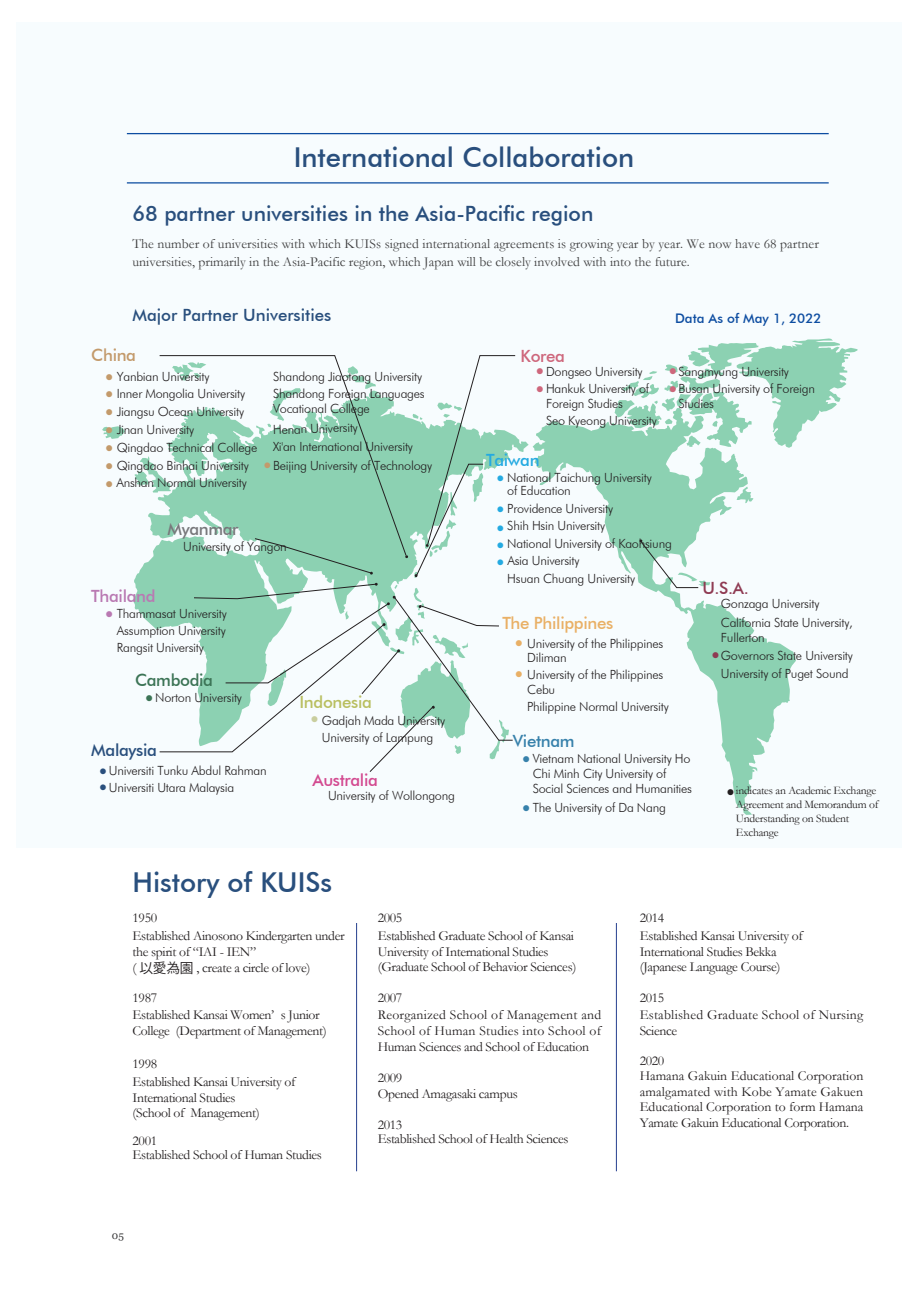
<style>
.page{position:relative;width:919px;height:1289px;background:#fff}
.page>*{position:absolute;margin:0;border:0;box-sizing:border-box;transform-origin:0 0}
.t1{font:500 27.45px "Futura BT";color:#294f7d}
.t2{font:500 21px "Futura BT";color:#294f7d}
.t3{font:500 16.8px "Futura BT";color:#294f7d}
.t4{font:500 16.8px "Futura BT";letter-spacing:-.02em;color:#e9b066}
.t5{font:500 16.8px "Futura BT";letter-spacing:-.02em;color:#b9bf61}
.t6{font:500 16.8px "Futura BT";letter-spacing:-.02em;color:#d34a90}
.t7{font:500 16.8px "Futura BT";letter-spacing:-.02em;color:#b979b2}
.t8{font:500 16.8px "Futura BT";letter-spacing:-.02em;color:#3c7456}
.t9{font:500 16.8px "Futura BT";letter-spacing:-.02em;color:#294f7d}
.t10{font:500 16.8px "Futura BT";letter-spacing:-.02em;color:#77787b}
.t11{font:500 16.8px "Futura BT";letter-spacing:-.02em;color:#3781ab}
.t12{font:500 16.8px "Futura BT";letter-spacing:-.02em;color:#24aae1}
.t13{font:500 16.8px "Futura BT";color:#8f3b53}
.t14{font:500 16.8px "Futura BT";letter-spacing:-.02em;color:#c39a6b}
.t15{font:500 16.8px "Futura BT";letter-spacing:-.02em;color:#ce677c}
.t16{font:13.65px/15.8px "Garamond";letter-spacing:-.025em;color:#231f20}
.t17{font:13.65px/17.9px "Garamond";letter-spacing:.005em;color:#3e3e3f}
.t18{font:13.65px/15.8px "Garamond";letter-spacing:.015em;color:#231f20}
.t19{font:500 13.2px "Futura BT";color:#0d4da1}
.t20{font:300 12.6px/14.7px "Futura BT";letter-spacing:-.02em;color:#231f20}
.t21{font:11.55px/13.6px "Garamond";letter-spacing:-.02em;color:#231f20}
.t22{font:10.5px "Georgia";color:#3e3e3f}
.s1{font-family:"Garamond";font-weight:400;font-size:13.65px;color:#c39a6b}
.s2{font-family:"Garamond";font-weight:400;font-size:13.2px;color:#c39a6b}
.s3{font-family:"Garamond";font-weight:400;font-size:13.65px;color:#b979b2}
.s4{font-family:"Garamond";font-weight:400;font-size:13.65px;color:#3c7456}
.s5{font-family:"Garamond";font-weight:400;font-size:13.2px;color:#294f7d}
.s6{font-family:"Garamond";font-weight:400;font-size:13.65px;color:#c9ce9e}
.s7{font-family:"Garamond";font-weight:400;font-size:13.65px;color:#ce677c}
.s8{font-family:"Garamond";font-weight:400;font-size:13.2px;color:#24aae1}
.s9{font-family:"Garamond";font-weight:400;font-size:13.65px;color:#e9b066}
.s10{font-family:"Garamond";font-weight:400;font-size:13.65px;color:#3781ab}
.s11{font-family:"Garamond";font-weight:400;font-size:13.65px;color:#8f3b53}
.s12{font-family:"Koz Go Pr 6 N"}
</style>
<div class="page">
<div style="left:17px;top:23px;width:885px;height:825px;background:#f7fcfe"></div>
<svg style="left:102px;top:426px;width:23px;height:13px"></svg>
<svg style="left:532px;top:420px;width:263px;height:388px"></svg>
<svg style="left:736px;top:486px;width:17px;height:17px"></svg>
<svg style="left:742px;top:806px;width:10px;height:8px"></svg>
<svg style="left:614px;top:338px;width:243px;height:110px"></svg>
<svg style="left:639px;top:539px;width:71px;height:49px"></svg>
<svg style="left:135px;top:355px;width:380px;height:417px"></svg>
<hr style="left:127px;top:182px;width:701px;height:1px;background:#0d4da1">
<hr style="left:127px;top:133px;width:701px;height:1px;background:#0d4da1">
<hr style="left:616px;top:923px;width:1px;height:248px;background:#253f8e">
<hr style="left:356px;top:923px;width:1px;height:248px;background:#253f8e">
<h1 class="t1" style="left:294px;top:140px;width:342px">International Collaboration</h1>
<h2 class="t2" style="left:132px;top:201px;width:462px">68 partner universities in the Asia-Pacific region</h2>
<p class="t17" style="left:132px;top:234px;width:688px">The number of universities with which KUISs signed international agreements is growing year by year. We now have 68 partner universities, primarily in the Asia-Pacific region, which Japan will be closely involved with into the future.</p>
<h3 class="t3" style="left:132px;top:305px;width:200px">Major Partner Universities</h3>
<h3 class="t14" style="left:91px;top:345px;width:46px">China</h3>
<p class="t20" style="left:105px;top:369px;width:106px"><span class="s1">●</span> Yanbian University</p>
<p class="t20" style="left:105px;top:386px;width:141px"><span class="s1">●</span> Inner Mongolia University</p>
<p class="t20" style="left:105px;top:404px;width:140px"><span class="s1">●</span> Jiangsu Ocean University</p>
<p class="t20" style="left:105px;top:422px;width:90px"><span class="s1">●</span> Jinan University</p>
<p class="t20" style="left:105px;top:440px;width:154px"><span class="s1">●</span> Qingdao Technical College</p>
<p class="t20" style="left:273px;top:367px;width:153px;line-height:17.9px">Shandong Jiaotong University<br>Shandong Foreign Languages</p>
<p class="t20" style="left:273px;top:401px;width:98px">Vocational College</p>
<p class="t20" style="left:273px;top:422px;width:86px;rotate:-2deg">Henan University</p>
<p class="t20" style="left:273px;top:439px;width:141px">Xi'an International University</p>
<p class="t20" style="left:263px;top:457px;width:170px"><span class="s2">●</span>Beijing University of Technology</p>
<p class="t20" style="left:105px;top:457px;width:145px"><span class="s1">●</span> Qingdao Binhai University</p>
<p class="t20" style="left:105px;top:475px;width:143px"><span class="s1">●</span> Anshan Normal University</p>
<h3 class="t10" style="left:167px;top:518px;width:72px">Myanmar</h3>
<h3 class="t7" style="left:91px;top:585px;width:66px">Thailand</h3>
<p class="t20" style="left:183px;top:539px;width:105px">University of Yangon</p>
<p class="t20" style="left:117px;top:605px;width:111px;line-height:16.6px;text-align:justify;text-indent:-12px"><span class="s3">●</span> Thammasat University Assumption University Rangsit University</p>
<h3 class="t8" style="left:135px;top:669px;width:80px">Cambodia</h3>
<p class="t20" style="left:145px;top:690px;width:98px"><span class="s4">●</span> Norton University</p>
<h3 class="t9" style="left:91px;top:740px;width:67px">Malaysia</h3>
<p class="t20" style="left:99px;top:763px;width:169px"><span class="s5">●</span> Universiti Tunku Abdul Rahman</p>
<p class="t20" style="left:99px;top:780px;width:137px"><span class="s5">●</span> Universiti Utara Malaysia</p>
<h3 class="t5" style="left:299px;top:691px;width:74px">Indonesia</h3>
<p class="t20" style="left:310px;top:712px;width:136px;line-height:16.8px;text-align:center"><span class="s6">●</span> Gadjah Mada University<br>University of Lampung</p>
<h3 class="t6" style="left:312px;top:770px;width:67px">Australia</h3>
<p class="t20" style="left:328px;top:788px;width:128px">University of Wollongong</p>
<h1 class="t1" style="left:132px;top:865px;width:201px">History of KUISs</h1>
<p class="t16" style="left:132px;top:909px;width:26px">1950</p>
<p class="t16" style="left:377px;top:909px;width:26px">2005</p>
<h3 class="t15" style="left:520px;top:346px;width:46px">Korea</h3>
<p class="t20" style="left:536px;top:364px;width:108px"><span class="s7">●</span> Dongseo University</p>
<p class="t20" style="left:546px;top:413px;width:112px">Seo Kyeong University</p>
<p class="t20" style="left:546px;top:381px;width:105px;text-indent:-10px"><span class="s7">●</span> Hankuk University of<br>Foreign Studies</p>
<h3 class="t12" style="left:486px;top:450px;width:55px">Taiwan</h3>
<p class="t19" style="left:675px;top:310px;width:148px">Data As of May 1, 2022</p>
<p class="t20" style="left:668px;top:364px;width:122px"><span class="s7">●</span>Sangmyung University</p>
<p class="t20" style="left:678px;top:381px;width:138px;text-indent:-10px"><span class="s7">●</span>Busan University of Foreign<br>Studies</p>
<p class="t20" style="left:496px;top:470px;width:157px"><span class="s8">●</span> National Taichung University</p>
<p class="t20" style="left:507px;top:483px;width:65px">of Education</p>
<p class="t20" style="left:496px;top:501px;width:118px"><span class="s8">●</span> Providence University</p>
<p class="t20" style="left:496px;top:518px;width:110px"><span class="s8">●</span> Shih Hsin University</p>
<p class="t20" style="left:496px;top:536px;width:177px"><span class="s8">●</span> National University of Kaohsiung</p>
<p class="t20" style="left:496px;top:553px;width:85px"><span class="s8">●</span> Asia University</p>
<p class="t20" style="left:507px;top:571px;width:129px">Hsuan Chuang University</p>
<h3 class="t4" style="left:502px;top:613px;width:112px">The Philippines</h3>
<p class="t20" style="left:527px;top:635px;width:137px;text-indent:-12px"><span class="s9">●</span> University of the Philippines<br>Diliman</p>
<p class="t20" style="left:527px;top:667px;width:137px;text-indent:-12px"><span class="s9">●</span> University of the Philippines<br>Cebu</p>
<p class="t20" style="left:527px;top:698px;width:143px">Philippine Normal University</p>
<h3 class="t11" style="left:513px;top:731px;width:63px">Vietnam</h3>
<p class="t20" style="left:532px;top:751px;width:161px;text-indent:-11px"><span class="s10">●</span> Vietnam National University Ho<br>Chi Minh City University of<br>Social Sciences and Humanities</p>
<p class="t20" style="left:522px;top:799px;width:145px"><span class="s10">●</span> The University of Da Nang</p>
<h3 class="t13" style="left:702px;top:577px;width:48px">U.S.A.</h3>
<p class="t20" style="left:720px;top:594px;width:133px;line-height:18.8px">Gonzaga University<br>California State University,</p>
<p class="t20" style="left:720px;top:630px;width:45px">Fullerton</p>
<p class="t20" style="left:711px;top:647px;width:143px"><span class="s11">●</span>Governors State University</p>
<p class="t20" style="left:720px;top:666px;width:129px">University of Puget Sound</p>
<p class="t21" style="left:736px;top:783px;width:144px">indicates an Academic Exchange<br>Agreement and Memorandum of<br>Understanding on Student<br>Exchange</p>
<p class="t16" style="left:726px;top:784px;width:10px">●</p>
<p class="t16" style="left:639px;top:909px;width:26px">2014</p>
<p class="t16" style="left:132px;top:927px;width:213px">Established Ainosono Kindergarten under the spirit of “IAI - IEN”<br>( <span class="s12">以愛為園</span> , create a circle of love)</p>
<p class="t16" style="left:132px;top:1006px;width:196px">Established Kansai Women’ s Junior<br>College (Department of Management)</p>
<p class="t16" style="left:132px;top:1073px;width:165px">Established Kansai University of<br>International Studies<br>(School of Management)</p>
<p class="t16" style="left:132px;top:1146px;width:191px">Established School of Human Studies</p>
<p class="t16" style="left:132px;top:989px;width:26px">1987</p>
<p class="t16" style="left:132px;top:1055px;width:26px">1998</p>
<p class="t16" style="left:132px;top:1132px;width:26px">2001</p>
<p class="t22" style="left:112px;top:1229px;width:13px">05</p>
<p class="t16" style="left:377px;top:927px;width:200px">Established Graduate School of Kansai<br>University of International Studies (Graduate School of Behavior Sciences)</p>
<p class="t16" style="left:377px;top:1006px;width:225px;text-align:justify">Reorganized School of Management and School of Human Studies into School of Human Sciences and School of Education</p>
<p class="t16" style="left:377px;top:989px;width:26px">2007</p>
<p class="t16" style="left:377px;top:1069px;width:141px">2009<br>Opened Amagasaki campus</p>
<p class="t16" style="left:377px;top:1116px;width:26px">2013</p>
<p class="t16" style="left:377px;top:1130px;width:192px">Established School of Health Sciences</p>
<p class="t16" style="left:639px;top:927px;width:165px">Established Kansai University of<br>International Studies Bekka (Japanese Language Course)</p>
<p class="t18" style="left:639px;top:1006px;width:225px">Established Graduate School of Nursing<br>Science</p>
<p class="t16" style="left:639px;top:1067px;width:225px;text-align:justify">Hamana Gakuin Educational Corporation amalgamated with Kobe Yamate Gakuen Educational Corporation to form Hamana Yamate Gakuin Educational Corporation.</p>
<p class="t16" style="left:639px;top:989px;width:26px">2015</p>
<p class="t16" style="left:639px;top:1052px;width:26px">2020</p>
</div>
